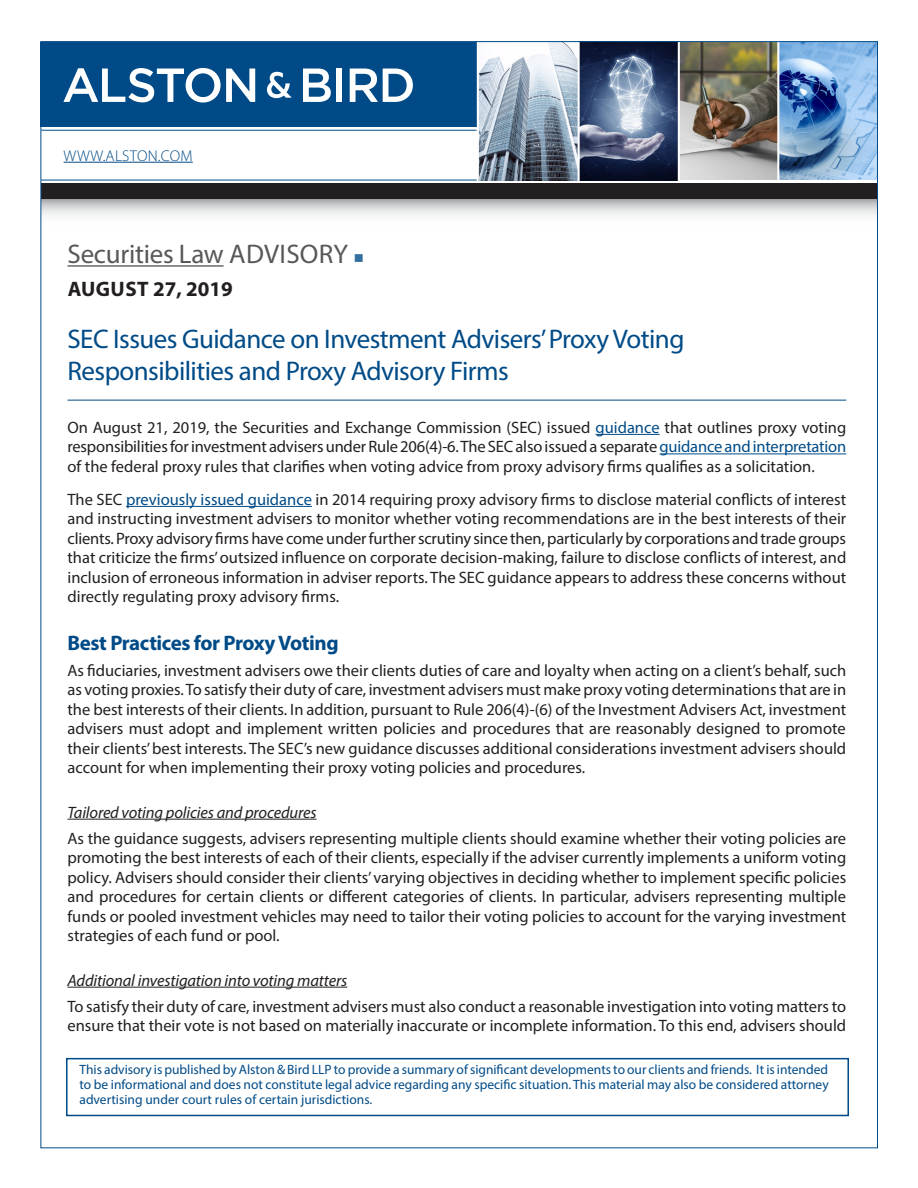
<style>
.page{position:relative;width:918px;height:1188px;background:#fff}
.page>*{position:absolute;margin:0;border:0;box-sizing:border-box;transform-origin:0 0}
.t1{font:27px/31.5px "Myriad Pro";letter-spacing:-.02em;color:#004b87}
.t2{font:27px "Myriad Pro";letter-spacing:-.01em;color:#57585a}
.t3{font:700 21px "Myriad Pro";letter-spacing:-.02em;color:#004b87}
.t4{font:700 21px "Myriad Pro";color:#231f20}
.t5{font:16.5px/19.5px "Myriad Pro";color:#231f20;text-align:justify}
.t6{font:italic 16.5px "Myriad Pro";letter-spacing:-.01em;color:#231f20}
.t7{font:300 15.6px "Myriad Pro";letter-spacing:.02em;color:#004b87}
.Body_Text{font:13.5px/15px "Myriad Pro";color:#004b87;text-align:justify}
.s1{color:#336f9f}
.s2{color:#004b87}
</style>
<div class="page">
<svg style="left:42px;top:199px;width:834px;height:17px"></svg>
<div style="left:40px;top:42px;width:836px;height:85px;background:#004b87"></div>
<hr style="left:41px;top:130px;width:436px;height:1px;background:#004b87">
<hr style="left:41px;top:180px;width:436px;height:1px;background:#004b87">
<div style="left:41px;top:183px;width:837px;height:16px;background:#231f20"></div>
<img style="left:479px;top:43px;width:397px;height:137px">
<hr style="left:578px;top:42px;width:2px;height:139px;background:#fff">
<hr style="left:678px;top:42px;width:2px;height:139px;background:#fff">
<hr style="left:777px;top:42px;width:2px;height:139px;background:#fff">
<hr style="left:477px;top:41px;width:2px;height:139px;background:#fff">
<svg style="left:63px;top:68px;width:192px;height:35px"></svg>
<svg style="left:267px;top:72px;width:25px;height:26px"></svg>
<svg style="left:303px;top:69px;width:28px;height:33px"></svg>
<div style="left:336px;top:69px;width:6px;height:33px;background:#fff"></div>
<svg style="left:350px;top:69px;width:63px;height:33px"></svg>
<hr style="left:64px;top:162px;width:129px;height:1px;background:#004b87">
<div style="left:66px;top:1058px;width:783px;height:58px;border:2px solid #004b87"></div>
<hr style="left:68px;top:265px;width:156px;height:2px;background:#57585a">
<hr style="left:68px;top:400px;width:778px;height:1px;background:#004b87">
<hr style="left:596px;top:434px;width:64px;height:1px;background:#004b87">
<hr style="left:660px;top:453px;width:186px;height:1px;background:#004b87">
<hr style="left:126px;top:506px;width:186px;height:1px;background:#004b87">
<hr style="left:68px;top:819px;width:249px;height:1px;background:#231f20">
<hr style="left:68px;top:987px;width:279px;height:1px;background:#231f20">
<p class="t7" style="left:64px;top:146px;width:131px">WWW.ALSTON.COM</p>
<h1 class="t2" style="left:68px;top:238px;width:298px">Securities Law ADVISORY <span class="s1">■</span></h1>
<p class="t4" style="left:68px;top:275px;width:167px">AUGUST 27, 2019</p>
<h1 class="t1" style="left:68px;top:323px;width:618px">SEC Issues Guidance on Investment Advisers’ Proxy Voting<br>Responsibilities and Proxy Advisory Firms</h1>
<p class="t5" style="left:68px;top:417px;width:780px">On August 21, 2019, the Securities and Exchange Commission (SEC) issued <span class="s2">guidance</span> that outlines proxy voting responsibilities for investment advisers under Rule 206(4)-6. The SEC also issued a separate <span class="s2">guidance and interpretation </span>of the federal proxy rules that clarifies when voting advice from proxy advisory firms qualifies as a solicitation.</p>
<p class="t5" style="left:68px;top:489px;width:780px">The SEC <span class="s2">previously issued guidance</span> in 2014 requiring proxy advisory firms to disclose material conflicts of interest and instructing investment advisers to monitor whether voting recommendations are in the best interests of their clients. Proxy advisory firms have come under further scrutiny since then, particularly by corporations and trade groups that criticize the firms’ outsized influence on corporate decision-making, failure to disclose conflicts of interest, and inclusion of erroneous information in adviser reports. The SEC guidance appears to address these concerns without directly regulating proxy advisory firms.</p>
<p class="t3" style="left:68px;top:629px;width:273px">Best Practices for Proxy Voting</p>
<p class="t5" style="left:68px;top:660px;width:780px">As fiduciaries, investment advisers owe their clients duties of care and loyalty when acting on a client’s behalf, such as voting proxies. To satisfy their duty of care, investment advisers must make proxy voting determinations that are in the best interests of their clients. In addition, pursuant to Rule 206(4)-(6) of the Investment Advisers Act, investment advisers must adopt and implement written policies and procedures that are reasonably designed to promote their clients’ best interests. The SEC’s new guidance discusses additional considerations investment advisers should account for when implementing their proxy voting policies and procedures.</p>
<p class="t6" style="left:68px;top:802px;width:251px">Tailored voting policies and procedures</p>
<p class="t5" style="left:68px;top:828px;width:780px">As the guidance suggests, advisers representing multiple clients should examine whether their voting policies are promoting the best interests of each of their clients, especially if the adviser currently implements a uniform voting policy. Advisers should consider their clients’ varying objectives in deciding whether to implement specific policies and procedures for certain clients or different categories of clients. In particular, advisers representing multiple funds or pooled investment vehicles may need to tailor their voting policies to account for the varying investment strategies of each fund or pool.</p>
<p class="t6" style="left:68px;top:970px;width:281px">Additional investigation into voting matters</p>
<p class="t5" style="left:68px;top:996px;width:780px">To satisfy their duty of care, investment advisers must also conduct a reasonable investigation into voting matters to ensure that their vote is not based on materially inaccurate or incomplete information. To this end, advisers should</p>
<p class="Body_Text" style="left:80px;top:1062px;width:751px">This advisory is published by Alston &amp; Bird LLP to provide a summary of significant developments to our clients and friends. It is intended to be informational and does not constitute legal advice regarding any specific situation. This material may also be considered attorney advertising under court rules of certain jurisdictions.</p>
</div>
